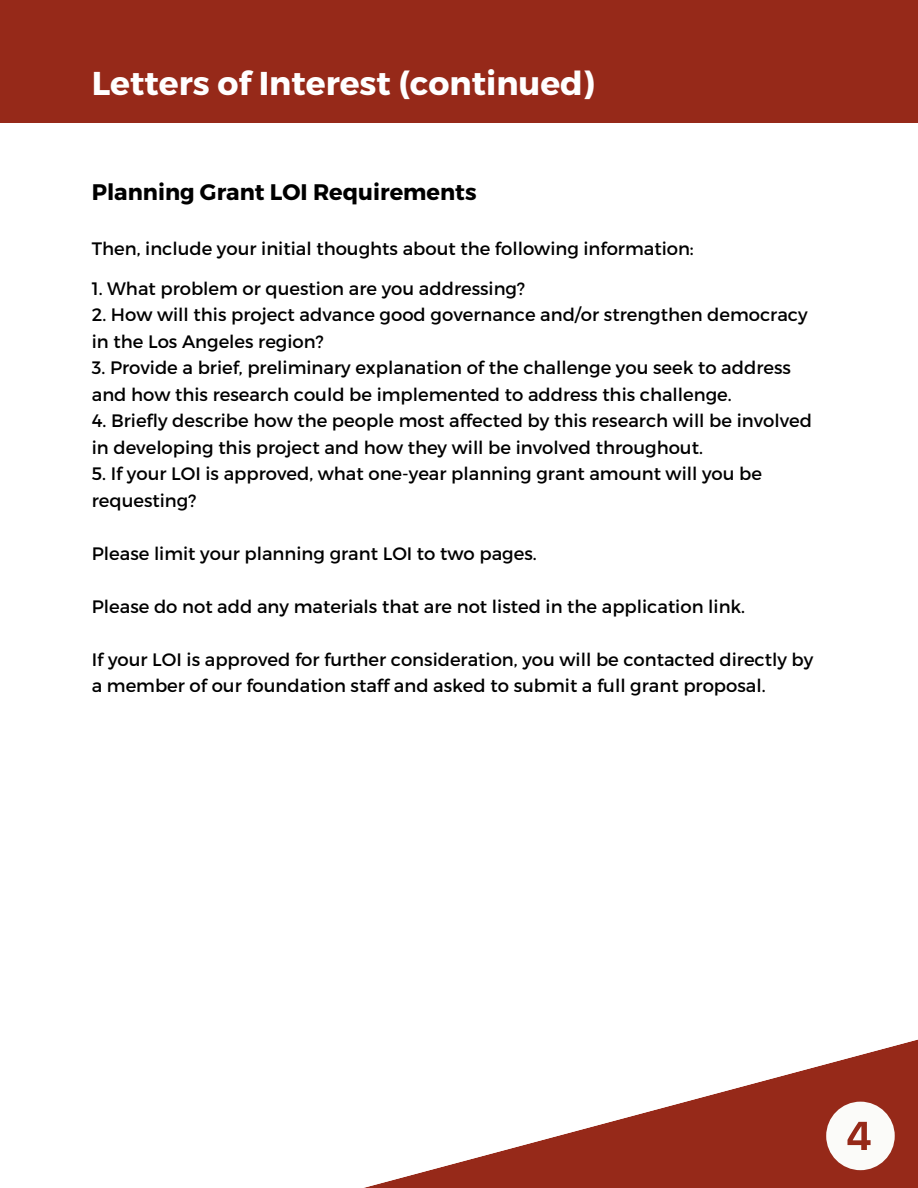
<style>
.page{position:relative;width:918px;height:1188px;background:#fff}
.page>*{position:absolute;margin:0;border:0;box-sizing:border-box;transform-origin:0 0}
.t1{font:700 33px "Montserrat";color:#fff}
.t2{font:700 22.5px "Montserrat";color:#000}
.t3{font:18px/26.5px "Montserrat";color:#000}
</style>
<div class="page">
<div style="left:0;top:0;width:918px;height:123px;background:#962919"></div>
<svg style="left:364px;top:1039px;width:554px;height:149px"></svg>
<svg style="left:826px;top:1102px;width:69px;height:68px"></svg>
<p class="t1" style="left:92px;top:62px;width:504px">Letters of Interest (continued)</p>
<p class="t2" style="left:92px;top:178px;width:386px">Planning Grant LOI Requirements</p>
<p class="t3" style="left:92px;top:235px;width:604px">Then, include your initial thoughts about the following information:</p>
<p class="t3" style="left:92px;top:274px;width:435px">1. What problem or question are you addressing?</p>
<p class="t3" style="left:92px;top:301px;width:717px">2. How will this project advance good governance and/or strengthen democracy in the Los Angeles region?</p>
<p class="t3" style="left:92px;top:354px;width:701px">3. Provide a brief, preliminary explanation of the challenge you seek to address and how this research could be implemented to address this challenge.</p>
<p class="t3" style="left:92px;top:407px;width:722px">4. Briefly describe how the people most affected by this research will be involved in developing this project and how they will be involved throughout.</p>
<p class="t3" style="left:92px;top:460px;width:672px">5. If your LOI is approved, what one-year planning grant amount will you be requesting?</p>
<p class="t3" style="left:92px;top:539px;width:446px">Please limit your planning grant LOI to two pages.</p>
<p class="t3" style="left:92px;top:592px;width:655px">Please do not add any materials that are not listed in the application link.</p>
<p class="t3" style="left:92px;top:645px;width:723px">If your LOI is approved for further consideration, you will be contacted directly by a member of our foundation staff and asked to submit a full grant proposal.</p>
</div>
